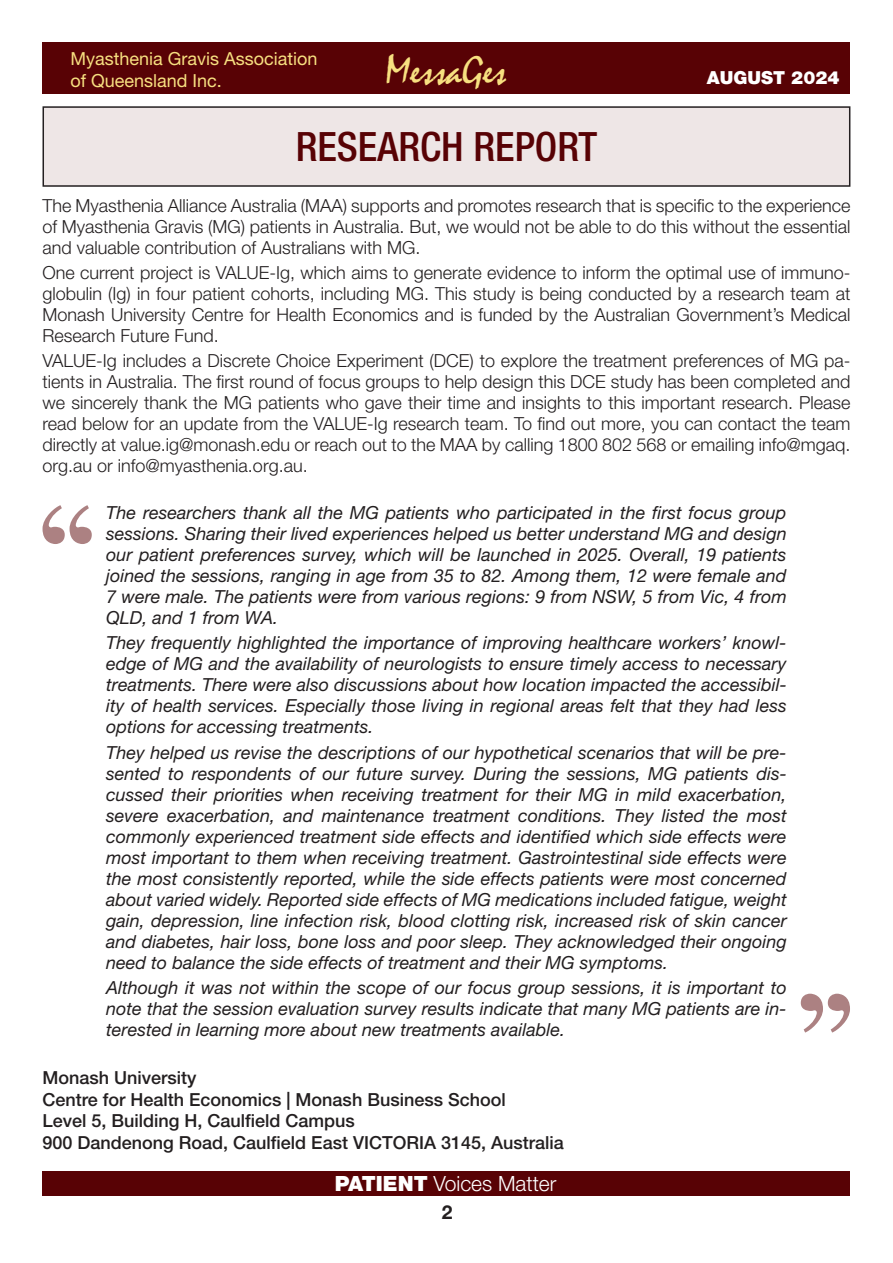
<style>
.page{position:relative;width:893px;height:1263px;background:#fff}
.page>*{position:absolute;margin:0;border:0;box-sizing:border-box;transform-origin:0 0}
.t1{font:42px "Mistral";color:#f7e080}
.t2{font:500 condensed 40.5px "Helvetica Neue LT Std";color:#580205}
.t3{font:300 21px "Helvetica Neue LT Std";color:#fff}
.t4{font:700 19.2px "Helvetica Neue LT Std";color:#231f20}
.t5{font:italic 18px/21px "Helvetica Neue LT Std";color:#231f20;text-align:justify}
.t6{font:300 18px/21px "Helvetica Neue LT Std";color:#231f20;text-align:justify}
.t7{font:500 18px/21.6px "Helvetica Neue LT Std";color:#231f20}
.t8{font:18px/21.6px "Helvetica Neue LT Std";color:#f7e080}
.t9{font:900 18px "Helvetica Neue LT Std";color:#fff}
.s1{font-weight:900}
</style>
<div class="page">
<div style="left:43px;top:43px;width:807px;height:51px;background:#580205"></div>
<div style="left:42px;top:1171px;width:808px;height:25px;background:#580205"></div>
<div style="left:43px;top:107px;width:807px;height:79px;background:#eee6e6"></div>
<div style="left:43px;top:106px;width:807px;height:81px;border:2px solid #231f20"></div>
<svg style="left:43px;top:505px;width:49px;height:39px"></svg>
<svg style="left:801px;top:994px;width:49px;height:38px"></svg>
<p class="t8" style="left:70px;top:48px;width:249px">Myasthenia Gravis Association of Queensland Inc.</p>
<h1 class="t1" style="left:386px;top:46px;width:122px">MessaGes</h1>
<h2 class="t2" style="left:296px;top:122px;width:303px">RESEARCH REPORT</h2>
<p class="t9" style="left:707px;top:67px;width:134px">AUGUST 2024</p>
<p class="t6" style="left:43px;top:194px;width:809px">The Myasthenia Alliance Australia (MAA) supports and promotes research that is specific to the experience of Myasthenia Gravis (MG) patients in Australia. But, we would not be able to do this without the essential and valuable contribution of Australians with MG.</p>
<p class="t6" style="left:43px;top:262px;width:809px">One current project is VALUE-Ig, which aims to generate evidence to inform the optimal use of immuno&shy;globulin (Ig) in four patient cohorts, including MG. This study is being conducted by a research team at Monash University Centre for Health Economics and is funded by the Australian Government’s Medical Research Future Fund.</p>
<p class="t6" style="left:43px;top:350px;width:809px">VALUE-Ig includes a Discrete Choice Experiment (DCE) to explore the treatment preferences of MG pa&shy;tients in Australia. The first round of focus groups to help design this DCE study has been completed and we sincerely thank the MG patients who gave their time and insights to this important research. Please read below for an update from the VALUE-Ig research team. To find out more, you can contact the team directly at value.ig@monash.edu or reach out to the MAA by calling 1800 802 568 or emailing info@mgaq. org.au or info@myasthenia.org.au.</p>
<p class="t5" style="left:106px;top:502px;width:682px">The researchers thank all the MG patients who participated in the first focus group sessions. Sharing their lived experiences helped us better understand MG and design our patient preferences survey, which will be launched in 2025. Overall, 19 patients joined the sessions, ranging in age from 35 to 82. Among them, 12 were female and 7 were male. The patients were from various regions: 9 from NSW, 5 from Vic, 4 from QLD, and 1 from WA.</p>
<p class="t5" style="left:106px;top:632px;width:682px">They frequently highlighted the importance of improving healthcare workers’ knowl&shy;edge of MG and the availability of neurologists to ensure timely access to necessary treatments. There were also discussions about how location impacted the accessibil&shy;ity of health services. Especially those living in regional areas felt that they had less options for accessing treatments.</p>
<p class="t5" style="left:106px;top:741px;width:682px">They helped us revise the descriptions of our hypothetical scenarios that will be pre&shy;sented to respondents of our future survey. During the sessions, MG patients dis&shy;cussed their priorities when receiving treatment for their MG in mild exacerbation, severe exacerbation, and maintenance treatment conditions. They listed the most commonly experienced treatment side effects and identified which side effects were most important to them when receiving treatment. Gastrointestinal side effects were the most consistently reported, while the side effects patients were most concerned about varied widely. Reported side effects of MG medications included fatigue, weight gain, depression, line infection risk, blood clotting risk, increased risk of skin cancer and diabetes, hair loss, bone loss and poor sleep. They acknowledged their ongoing need to balance the side effects of treatment and their MG symptoms.</p>
<p class="t5" style="left:106px;top:977px;width:682px">Although it was not within the scope of our focus group sessions, it is important to note that the session evaluation survey results indicate that many MG patients are in&shy;terested in learning more about new treatments available.</p>
<p class="t7" style="left:43px;top:1067px;width:523px">Monash University<br>Centre for Health Economics | Monash Business School<br>Level 5, Building H, Caulfield Campus<br>900 Dandenong Road, Caulfield East VICTORIA 3145, Australia</p>
<p class="t3" style="left:335px;top:1171px;width:223px"><span class="s1">PATIENT</span> Voices Matter</p>
<p class="t4" style="left:442px;top:1201px;width:12px">2</p>
</div>
